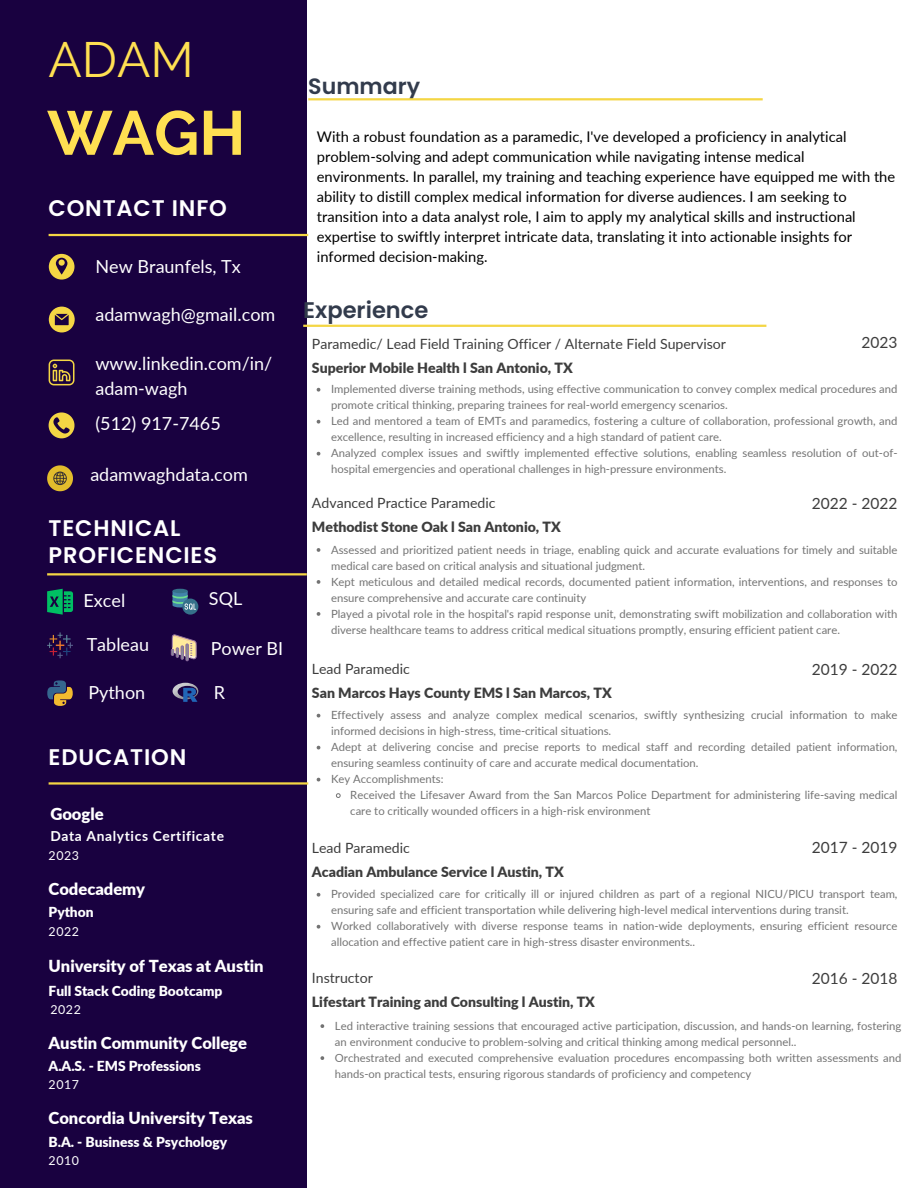
<style>
.page{position:relative;width:918px;height:1188px;background:#fff}
.page>*{position:absolute;margin:0;border:0;box-sizing:border-box;transform-origin:0 0}
.t1{font:700 62.1px "Raleway";color:#ffe052}
.t2{font:49.35px "Raleway";color:#ffe052}
.t3{font:600 22.5px/26.4px "Poppins";letter-spacing:.035em;color:#fff}
.t4{font:600 22.5px "Poppins";color:#323b4c}
.t5{font:600 22.2px "Poppins";color:#323b4c}
.t6{font:18px/24.8px "Lato";color:#fff}
.t7{font:900 16.65px "Lato";letter-spacing:-.005em;color:#fff}
.t8{font:900 16.5px "Lato";letter-spacing:-.005em;color:#fff}
.t9{font:15.45px "Lato";color:#3d3d3d}
.t10{font:14.7px/19.8px "Lato";color:#000}
.t11{font:900 14.1px "Lato";color:#3d3d3d}
.t12{font:14.1px "Lato";color:#3d3d3d}
.t13{font:900 13.8px "Lato";letter-spacing:-.005em;color:#fff}
.t14{font:700 13.8px "Lato";letter-spacing:.045em;color:#fff}
.t15{font:12.45px "Lato";letter-spacing:.045em;color:#fff}
.t16{font:11.25px/16px "Lato";color:#737373}
</style>
<div class="page">
<div style="left:0;top:0;width:307px;height:1188px;background:#190140"></div>
<hr style="left:47px;top:573px;width:260px;height:2px;background:#f4d644">
<hr style="left:49px;top:234px;width:259px;height:2px;background:#f4d644">
<hr style="left:308px;top:98px;width:455px;height:2px;background:#f4d644">
<svg style="left:49px;top:254px;width:26px;height:26px"></svg>
<svg style="left:49px;top:307px;width:26px;height:25px"></svg>
<svg style="left:49px;top:360px;width:25px;height:25px"></svg>
<svg style="left:49px;top:412px;width:25px;height:26px"></svg>
<hr style="left:49px;top:782px;width:259px;height:3px;background:#f4d644">
<hr style="left:303px;top:325px;width:463px;height:2px;background:#f4d644">
<svg style="left:317px;top:548px;width:3px;height:4px"></svg>
<svg style="left:317px;top:580px;width:3px;height:4px"></svg>
<svg style="left:317px;top:612px;width:3px;height:4px"></svg>
<svg style="left:317px;top:714px;width:3px;height:4px"></svg>
<svg style="left:335px;top:793px;width:6px;height:5px"></svg>
<svg style="left:317px;top:893px;width:3px;height:4px"></svg>
<svg style="left:317px;top:925px;width:3px;height:4px"></svg>
<svg style="left:320px;top:1024px;width:4px;height:4px"></svg>
<svg style="left:320px;top:1056px;width:4px;height:4px"></svg>
<svg style="left:317px;top:388px;width:3px;height:4px"></svg>
<svg style="left:317px;top:420px;width:3px;height:4px"></svg>
<svg style="left:317px;top:452px;width:3px;height:4px"></svg>
<svg style="left:47px;top:589px;width:26px;height:26px"></svg>
<hr style="left:173px;top:589px;width:15px;height:4px;background:#35718a;border-radius:50%">
<svg style="left:182px;top:599px;width:16px;height:16px"></svg>
<svg style="left:173px;top:591px;width:23px;height:19px"></svg>
<svg style="left:47px;top:632px;width:26px;height:26px"></svg>
<svg style="left:171px;top:634px;width:26px;height:27px"></svg>
<svg style="left:47px;top:680px;width:26px;height:26px"></svg>
<svg style="left:173px;top:683px;width:25px;height:19px"></svg>
<svg style="left:47px;top:465px;width:26px;height:26px"></svg>
<p class="t2" style="left:49px;top:31px;width:147px">ADAM</p>
<p class="t1" style="left:47px;top:96px;width:200px">WAGH</p>
<p class="t3" style="left:49px;top:195px;width:180px">CONTACT INFO</p>
<p class="t6" style="left:95px;top:254px;width:147px">New Braunfels, Tx</p>
<p class="t6" style="left:95px;top:302px;width:181px">adamwagh@gmail.com</p>
<h4 class="t6" style="left:95px;top:350px;width:178px">www.linkedin.com/in/ adam-wagh</h4>
<p class="t6" style="left:95px;top:411px;width:127px">(512) 917-7465</p>
<p class="t6" style="left:90px;top:462px;width:159px">adamwaghdata.com</p>
<h4 class="t3" style="left:49px;top:515px;width:170px">TECHNICAL<br>PROFICENCIES</h4>
<p class="t6" style="left:84px;top:588px;width:43px">Excel</p>
<p class="t6" style="left:209px;top:586px;width:35px">SQL</p>
<h6 class="t6" style="left:87px;top:631px;width:64px">Tableau</h6>
<p class="t6" style="left:211px;top:636px;width:74px">Power BI</p>
<p class="t6" style="left:88px;top:680px;width:58px">Python</p>
<h6 class="t6" style="left:214px;top:680px;width:13px">R</h6>
<h3 class="t3" style="left:49px;top:744px;width:139px">EDUCATION</h3>
<p class="t7" style="left:50px;top:804px;width:55px">Google</p>
<p class="t14" style="left:50px;top:827px;width:175px">Data Analytics Certificate</p>
<p class="t15" style="left:49px;top:847px;width:32px">2023</p>
<p class="t8" style="left:49px;top:879px;width:98px">Codecademy</p>
<p class="t15" style="left:49px;top:924px;width:32px">2022</p>
<p class="t13" style="left:49px;top:904px;width:47px">Python</p>
<p class="t8" style="left:49px;top:955px;width:216px">University of Texas at Austin</p>
<p class="t15" style="left:50px;top:1002px;width:32px">2022</p>
<p class="t13" style="left:49px;top:983px;width:175px">Full Stack Coding Bootcamp</p>
<p class="t8" style="left:49px;top:1032px;width:200px">Austin Community College</p>
<p class="t15" style="left:49px;top:1077px;width:32px">2017</p>
<p class="t13" style="left:49px;top:1058px;width:154px">A.A.S. - EMS Professions</p>
<p class="t8" style="left:49px;top:1108px;width:206px">Concordia University Texas</p>
<p class="t15" style="left:49px;top:1153px;width:32px">2010</p>
<p class="t13" style="left:49px;top:1134px;width:180px">B.A. - Business &amp; Psychology</p>
<h2 class="t5" style="left:308px;top:71px;width:113px">Summary</h2>
<p class="t10" style="left:317px;top:127px;width:580px">With a robust foundation as a paramedic, I've developed a proficiency in analytical problem-solving and adept communication while navigating intense medical environments. In parallel, my training and teaching experience have equipped me with the ability to distill complex medical information for diverse audiences. I am seeking to transition into a data analyst role, I aim to apply my analytical skills and instructional expertise to swiftly interpret intricate data, translating it into actionable insights for informed decision-making.</p>
<p class="t4" style="left:303px;top:295px;width:127px">Experience</p>
<p class="t9" style="left:862px;top:333px;width:37px">2023</p>
<h6 class="t12" style="left:312px;top:335px;width:416px">Paramedic/ Lead Field Training Officer / Alternate Field Supervisor</h6>
<p class="t16" style="left:331px;top:381px;width:568px">Implemented diverse training methods, using effective communication to convey complex medical procedures and promote critical thinking, preparing trainees for real-world emergency scenarios.</p>
<p class="t16" style="left:331px;top:413px;width:568px">Led and mentored a team of EMTs and paramedics, fostering a culture of collaboration, professional growth, and excellence, resulting in increased efficiency and a high standard of patient care.</p>
<h6 class="t16" style="left:331px;top:445px;width:568px">Analyzed complex issues and swiftly implemented effective solutions, enabling seamless resolution of out-of&shy;hospital emergencies and operational challenges in high-pressure environments.</h6>
<p class="t11" style="left:312px;top:359px;width:262px">Superior Mobile Health l San Antonio, TX</p>
<p class="t9" style="left:812px;top:494px;width:87px">2022 - 2022</p>
<p class="t12" style="left:312px;top:494px;width:185px">Advanced Practice Paramedic</p>
<p class="t16" style="left:331px;top:541px;width:568px">Assessed and prioritized patient needs in triage, enabling quick and accurate evaluations for timely and suitable medical care based on critical analysis and situational judgment.</p>
<p class="t16" style="left:331px;top:573px;width:568px">Kept meticulous and detailed medical records, documented patient information, interventions, and responses to ensure comprehensive and accurate care continuity</p>
<p class="t16" style="left:331px;top:605px;width:568px">Played a pivotal role in the hospital's rapid response unit, demonstrating swift mobilization and collaboration with diverse healthcare teams to address critical medical situations promptly, ensuring efficient patient care.</p>
<p class="t11" style="left:312px;top:518px;width:250px">Methodist Stone Oak l San Antonio, TX</p>
<p class="t12" style="left:312px;top:660px;width:99px">Lead Paramedic</p>
<p class="t11" style="left:312px;top:684px;width:301px">San Marcos Hays County EMS l San Marcos, TX</p>
<p class="t9" style="left:812px;top:660px;width:87px">2019 - 2022</p>
<p class="t16" style="left:331px;top:707px;width:568px">Effectively assess and analyze complex medical scenarios, swiftly synthesizing crucial information to make informed decisions in high-stress, time-critical situations.</p>
<p class="t16" style="left:331px;top:739px;width:568px">Adept at delivering concise and precise reports to medical staff and recording detailed patient information, ensuring seamless continuity of care and accurate medical documentation.</p>
<p class="t16" style="left:331px;top:771px;width:114px">Key Accomplishments:</p>
<h3 class="t16" style="left:350px;top:787px;width:549px">Received the Lifesaver Award from the San Marcos Police Department for administering life-saving medical care to critically wounded officers in a high-risk environment</h3>
<h5 class="t9" style="left:812px;top:837px;width:87px">2017 - 2019</h5>
<p class="t12" style="left:312px;top:839px;width:99px">Lead Paramedic</p>
<p class="t16" style="left:331px;top:886px;width:568px">Provided specialized care for critically ill or injured children as part of a regional NICU/PICU transport team, ensuring safe and efficient transportation while delivering high-level medical interventions during transit.</p>
<p class="t16" style="left:331px;top:918px;width:568px">Worked collaboratively with diverse response teams in nation-wide deployments, ensuring efficient resource allocation and effective patient care in high-stress disaster environments..</p>
<p class="t9" style="left:812px;top:968px;width:87px">2016 - 2018</p>
<p class="t11" style="left:312px;top:993px;width:285px">Lifestart Training and Consulting l Austin, TX</p>
<p class="t11" style="left:312px;top:863px;width:253px">Acadian Ambulance Service l Austin, TX</p>
<p class="t12" style="left:312px;top:970px;width:62px">Instructor</p>
<p class="t16" style="left:335px;top:1017px;width:568px">Led interactive training sessions that encouraged active participation, discussion, and hands-on learning, fostering an environment conducive to problem-solving and critical thinking among medical personnel..</p>
<h6 class="t16" style="left:335px;top:1049px;width:568px">Orchestrated and executed comprehensive evaluation procedures encompassing both written assessments and hands-on practical tests, ensuring rigorous standards of proficiency and competency</h6>
</div>
